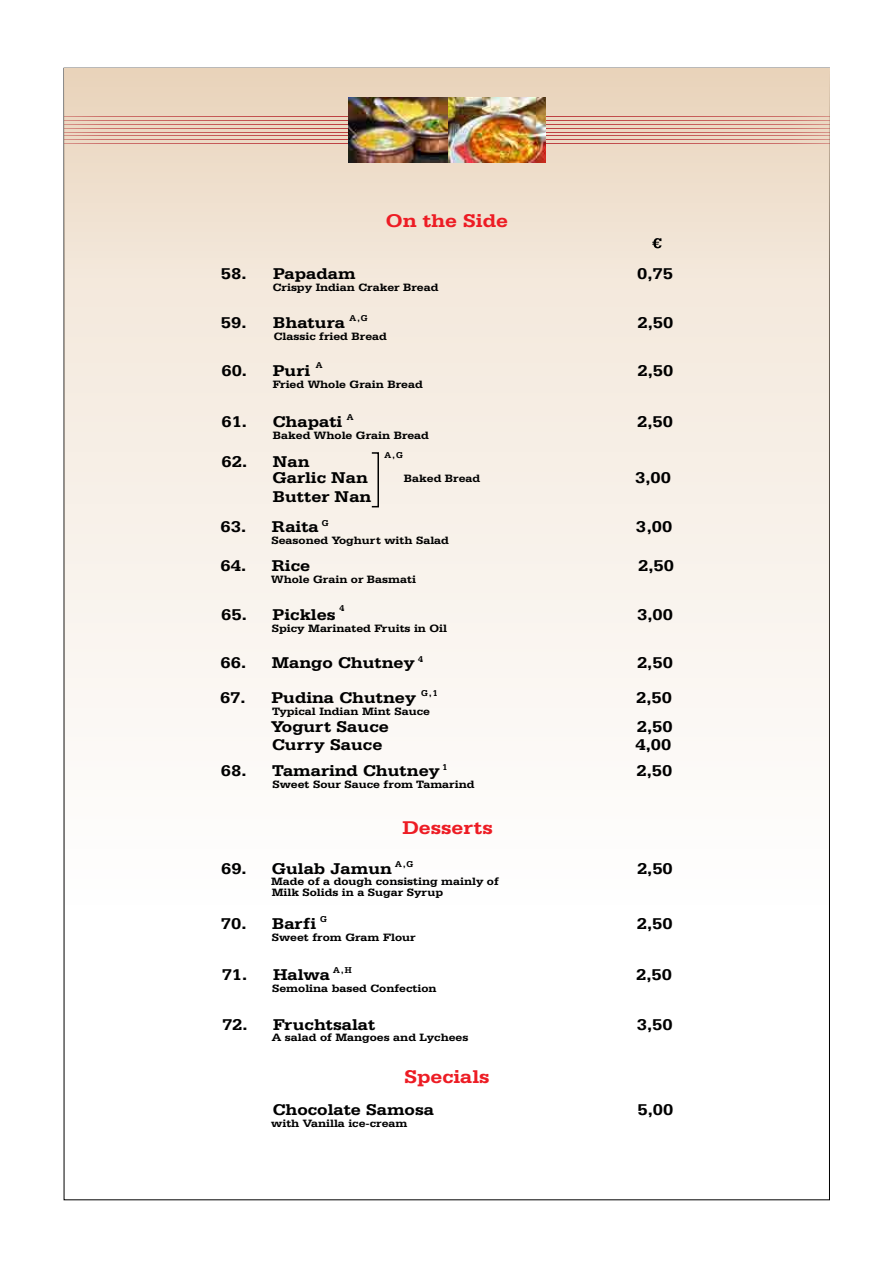
<style>
.page{position:relative;width:893px;height:1263px;background:#fff}
.page>*{position:absolute;margin:0;border:0;box-sizing:border-box;transform-origin:0 0}
.t1{font:700 19.5px "Serifa BT";color:#ed1c24;scale:1.14 1}
.t2{font:700 16.5px/16px "Serifa BT";color:#000;scale:1.14 1}
.t3{font:700 11.25px/10.9px "Serifa BT";color:#000;scale:1.14 1}
.t4{font:700 9px "Serifa BT";color:#000}
</style>
<div class="page">
<img style="left:64px;top:68px;width:765px;height:1131px">
<hr style="left:447px;top:116px;width:383px;height:1px;background:#b82b30">
<hr style="left:447px;top:120px;width:383px;height:1px;background:#b82b30">
<hr style="left:447px;top:124px;width:383px;height:1px;background:#b82b30">
<hr style="left:447px;top:128px;width:383px;height:1px;background:#b82b30">
<hr style="left:447px;top:132px;width:383px;height:1px;background:#b82b30">
<hr style="left:447px;top:139px;width:383px;height:1px;background:#b82b30">
<hr style="left:447px;top:143px;width:383px;height:1px;background:#b82b30">
<hr style="left:447px;top:135px;width:383px;height:1px;background:#b82b30">
<hr style="left:64px;top:116px;width:383px;height:1px;background:#b82b30">
<hr style="left:64px;top:120px;width:383px;height:1px;background:#b82b30">
<hr style="left:64px;top:124px;width:383px;height:1px;background:#b82b30">
<hr style="left:64px;top:128px;width:383px;height:1px;background:#b82b30">
<hr style="left:64px;top:132px;width:383px;height:1px;background:#b82b30">
<hr style="left:64px;top:139px;width:383px;height:1px;background:#b82b30">
<hr style="left:64px;top:143px;width:383px;height:1px;background:#b82b30">
<hr style="left:64px;top:135px;width:383px;height:1px;background:#b82b30">
<img style="left:349px;top:97px;width:196px;height:66px">
<svg style="left:652px;top:238px;width:10px;height:10px"></svg>
<div style="left:371px;top:452px;width:8px;height:55px;border:2px solid #000"></div>
<h1 class="t1" style="left:386px;top:212px;width:109px">On the Side</h1>
<h2 class="t2" style="left:221px;top:267px;width:120px">58. Papadam</h2>
<h2 class="t2" style="left:637px;top:267px;width:33px">0,75</h2>
<p class="t3" style="left:273px;top:283px;width:147px">Crispy Indian Craker Bread</p>
<h2 class="t2" style="left:221px;top:316px;width:110px">59. Bhatura</h2>
<h2 class="t2" style="left:637px;top:316px;width:33px">2,50</h2>
<p class="t3" style="left:274px;top:332px;width:101px">Classic fried Bread</p>
<p class="t4" style="left:349px;top:315px;width:20px">A, G</p>
<p class="t4" style="left:316px;top:361px;width:8px">A</p>
<h2 class="t2" style="left:221px;top:363px;width:79px">60. Puri</h2>
<h2 class="t2" style="left:637px;top:363px;width:33px">2,50</h2>
<p class="t3" style="left:273px;top:379px;width:133px">Fried Whole Grain Bread</p>
<h2 class="t2" style="left:221px;top:415px;width:108px">61. Chapati</h2>
<h2 class="t2" style="left:637px;top:415px;width:33px">2,50</h2>
<p class="t3" style="left:273px;top:431px;width:138px">Baked Whole Grain Bread</p>
<p class="t4" style="left:347px;top:413px;width:8px">A</p>
<h2 class="t2" style="left:273px;top:455px;width:85px;text-indent:-51px">62. Nan<br>Garlic Nan</h2>
<h2 class="t2" style="left:273px;top:489px;width:88px">Butter Nan</h2>
<p class="t4" style="left:385px;top:451px;width:20px">A, G</p>
<p class="t3" style="left:404px;top:473px;width:69px">Baked Bread</p>
<h2 class="t2" style="left:635px;top:471px;width:33px">3,00</h2>
<p class="t4" style="left:322px;top:519px;width:8px">G</p>
<h2 class="t2" style="left:220px;top:520px;width:88px">63. Raita</h2>
<h2 class="t2" style="left:636px;top:520px;width:34px">3 ,00</h2>
<p class="t3" style="left:271px;top:536px;width:157px">Seasoned Yoghurt with Salad</p>
<h2 class="t2" style="left:220px;top:559px;width:80px">64. Rice</h2>
<h2 class="t2" style="left:638px;top:559px;width:33px">2,50</h2>
<p class="t3" style="left:271px;top:575px;width:129px">Whole Grain or Basmati</p>
<h2 class="t2" style="left:221px;top:607px;width:102px">65. Pickles</h2>
<h2 class="t2" style="left:637px;top:607px;width:33px">3,00</h2>
<p class="t3" style="left:272px;top:623px;width:155px">Spicy Marinated Fruits in Oil</p>
<p class="t4" style="left:339px;top:604px;width:6px">4</p>
<p class="t4" style="left:418px;top:655px;width:6px">4</p>
<h2 class="t2" style="left:220px;top:655px;width:172px">66. Mango Chutney</h2>
<h2 class="t2" style="left:637px;top:655px;width:33px">2,50</h2>
<p class="t4" style="left:421px;top:689px;width:18px">G, 1</p>
<h2 class="t2" style="left:220px;top:691px;width:173px">67. Pudina Chutney</h2>
<h2 class="t2" style="left:636px;top:691px;width:33px">2,50</h2>
<p class="t3" style="left:272px;top:707px;width:140px">Typical Indian Mint Sauce</p>
<h2 class="t2" style="left:271px;top:720px;width:105px">Yogurt Sauce</h2>
<h2 class="t2" style="left:637px;top:720px;width:33px">2,50</h2>
<h2 class="t2" style="left:272px;top:738px;width:98px">Curry Sauce</h2>
<h2 class="t2" style="left:636px;top:738px;width:33px">4,00</h2>
<p class="t4" style="left:443px;top:763px;width:6px">1</p>
<h2 class="t2" style="left:221px;top:764px;width:193px">68. Tamarind Chutney</h2>
<h2 class="t2" style="left:636px;top:764px;width:33px">2,50</h2>
<p class="t3" style="left:272px;top:780px;width:179px">Sweet Sour Sauce from Tamarind</p>
<h1 class="t1" style="left:402px;top:819px;width:81px">Desserts</h1>
<p class="t4" style="left:395px;top:860px;width:20px">A, G</p>
<h2 class="t2" style="left:221px;top:861px;width:151px">69. Gulab Jamun</h2>
<h2 class="t2" style="left:637px;top:861px;width:33px">2,50</h2>
<p class="t3" style="left:271px;top:877px;width:201px">Made of a dough consisting mainly of<br>Milk Solids in a Sugar Syrup</p>
<h2 class="t2" style="left:221px;top:917px;width:85px">70. Barfi</h2>
<h2 class="t2" style="left:637px;top:917px;width:33px">2,50</h2>
<p class="t3" style="left:272px;top:933px;width:128px">Sweet from Gram Flour</p>
<h2 class="t2" style="left:222px;top:968px;width:97px">71. Halwa</h2>
<h2 class="t2" style="left:636px;top:968px;width:33px">2,50</h2>
<p class="t3" style="left:272px;top:984px;width:146px">Semolina based Confection</p>
<h2 class="t2" style="left:222px;top:1017px;width:136px">72. Fruchtsalat</h2>
<h2 class="t2" style="left:637px;top:1017px;width:33px">3,50</h2>
<p class="t3" style="left:272px;top:1033px;width:174px">A salad of Mangoes and Lychees</p>
<p class="t4" style="left:320px;top:915px;width:8px">G</p>
<p class="t4" style="left:333px;top:966px;width:20px">A, H</p>
<h1 class="t1" style="left:404px;top:1068px;width:76px">Specials</h1>
<h2 class="t2" style="left:273px;top:1103px;width:143px">Chocolate Samosa</h2>
<h2 class="t2" style="left:637px;top:1103px;width:33px">5,00</h2>
<p class="t3" style="left:271px;top:1119px;width:121px">with Vanilla ice-cream</p>
</div>
